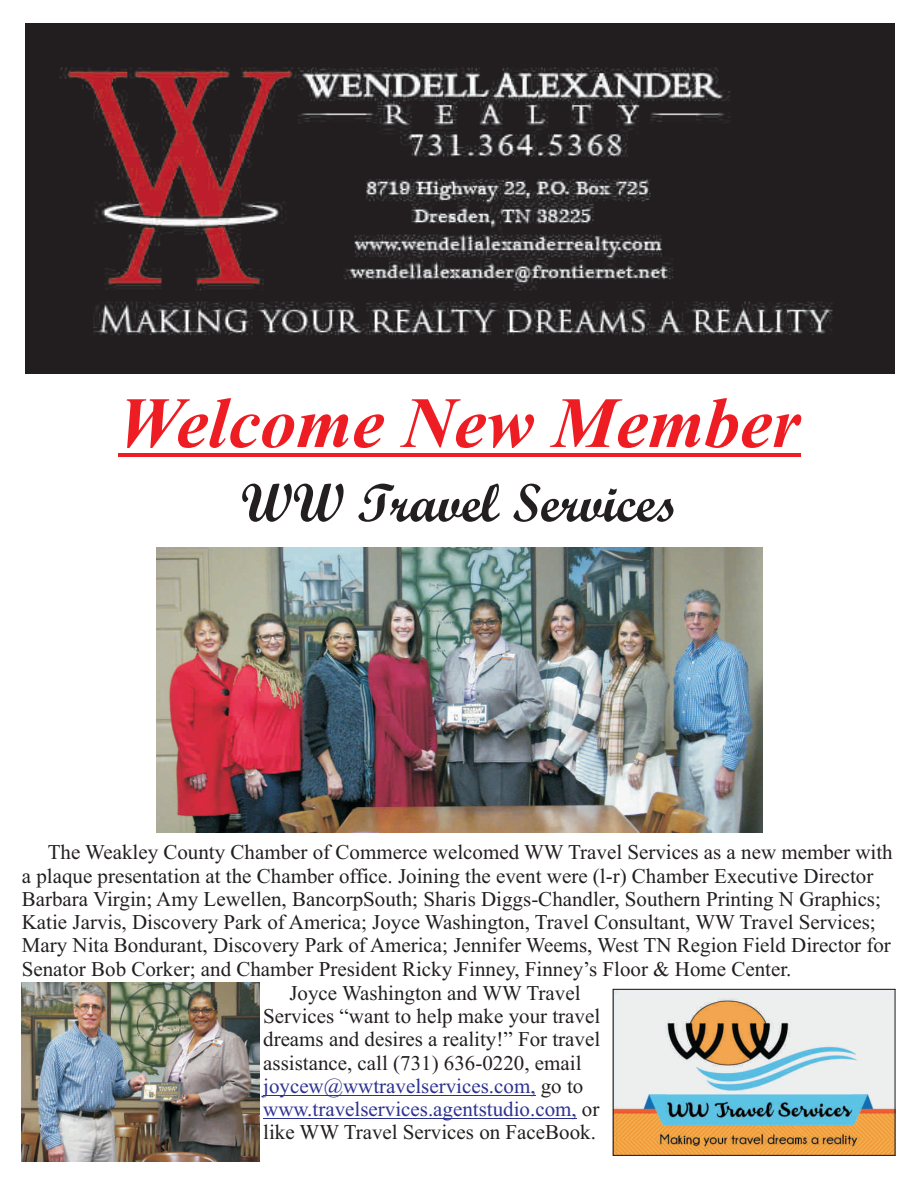
<style>
.page{position:relative;width:918px;height:1188px;background:#fff}
.page>*{position:absolute;margin:0;border:0;box-sizing:border-box;transform-origin:0 0}
.t1{font:italic 700 72px "Times New Roman";color:#ee1d23}
.t2{font:700 54px "Script MT Bold";color:#231f20}
.t3{font:21px "Times New Roman";color:#231f20}
.t4{font:21px "Times New Roman";color:#2d3291}
.s1{color:#231f20}
</style>
<div class="page">
<img style="left:26px;top:24px;width:868px;height:350px">
<hr style="left:118px;top:454px;width:682px;height:3px;background:#ee1d23">
<img style="left:156px;top:547px;width:606px;height:286px">
<img style="left:21px;top:983px;width:239px;height:179px">
<hr style="left:263px;top:1095px;width:273px;height:1px;background:#2d3291">
<hr style="left:263px;top:1118px;width:314px;height:1px;background:#2d3291">
<img style="left:615px;top:991px;width:278px;height:163px">
<div style="left:613px;top:989px;width:282px;height:167px;border:1px solid #231f20"></div>
<h1 class="t1" style="left:118px;top:398px;width:684px">Welcome New Member</h1>
<h2 class="t2" style="left:241px;top:484px;width:439px">WW Travel Services</h2>
<p class="t3" style="left:48px;top:845px;width:847px">The Weakley County Chamber of Commerce welcomed WW Travel Services as a new member with</p>
<p class="t3" style="left:22px;top:868px;width:853px">a plaque presentation at the Chamber office. Joining the event were (l-r) Chamber Executive Director</p>
<p class="t3" style="left:22px;top:891px;width:861px">Barbara Virgin; Amy Lewellen, BancorpSouth; Sharis Diggs-Chandler, Southern Printing N Graphics;</p>
<p class="t3" style="left:22px;top:915px;width:855px">Katie Jarvis, Discovery Park of America; Joyce Washington, Travel Consultant, WW Travel Services;</p>
<p class="t3" style="left:22px;top:938px;width:871px">Mary Nita Bondurant, Discovery Park of America; Jennifer Weems, West TN Region Field Director for</p>
<p class="t3" style="left:22px;top:961px;width:771px">Senator Bob Corker; and Chamber President Ricky Finney, Finney’s Floor &amp; Home Center.</p>
<p class="t3" style="left:289px;top:985px;width:293px">Joyce Washington and WW Travel</p>
<p class="t3" style="left:263px;top:1009px;width:339px">Services “want to help make your travel</p>
<p class="t3" style="left:263px;top:1032px;width:339px">dreams and desires a reality!” For travel</p>
<p class="t3" style="left:263px;top:1055px;width:320px">assistance, call (731) 636-0220, email</p>
<p class="t4" style="left:263px;top:1078px;width:322px">joycew@wwtravelservices.com, <span class="s1">go to</span></p>
<p class="t4" style="left:263px;top:1102px;width:338px">www.travelservices.agentstudio.com, <span class="s1">or</span></p>
<p class="t3" style="left:263px;top:1125px;width:334px">like WW Travel Services on FaceBook.</p>
</div>
